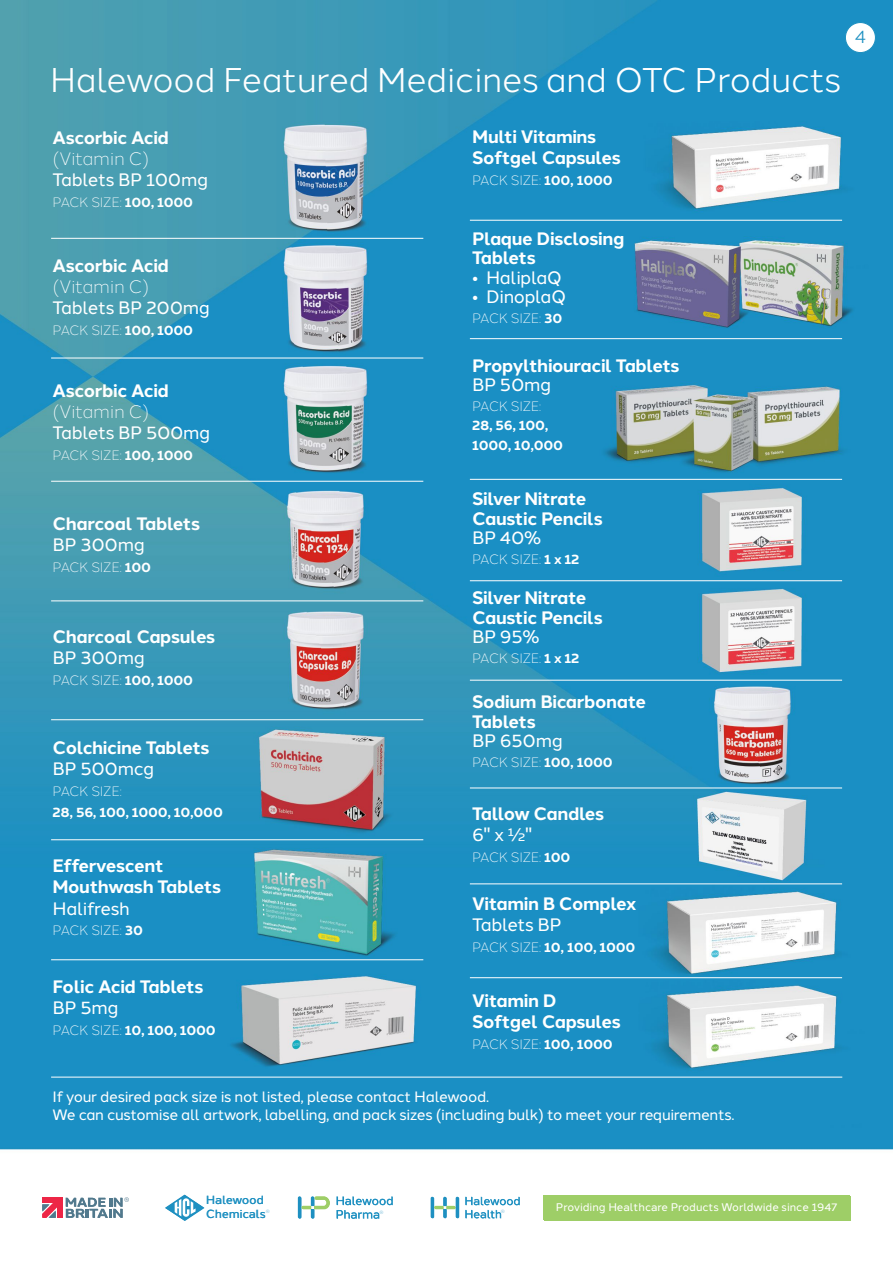
<style>
.page{position:relative;width:893px;height:1263px;background:#fff}
.page>*{position:absolute;margin:0;border:0;box-sizing:border-box;transform-origin:0 0}
.t1{font:34.2px "Halcom";letter-spacing:-.02em;color:#fff}
.t2{font:700 18px/19.5px "Halcom";letter-spacing:-.02em;color:#fff}
.t3{font:18px "Halcom";letter-spacing:-.02em;color:#fff}
.t4{font:300 18px "Halcom";letter-spacing:-.02em;color:#fff}
.t5{font:18px "Halcom";color:#1e90c1}
.t6{font:15px/18px "Halcom";letter-spacing:-.02em;color:#fff}
.t7{font:300 13.5px "Halcom";letter-spacing:-.02em;color:#fff}
.t8{font:700 13.5px/19.5px "Halcom";letter-spacing:-.02em;color:#fff}
.t9{font:11.85px/14.1px "Halcom";color:#1e90c1}
.t10{font:11.1px "Halcom";color:#fff}
.t11{font:300 4.8px "Halcom";color:#1e90c1}
.s1{font-weight:700}
.s2{font-weight:300}
</style>
<div class="page">
<img style="left:0;top:0;width:893px;height:1221px">
<svg style="left:845px;top:22px;width:31px;height:31px"></svg>
<div style="left:43px;top:1198px;width:20px;height:5px;background:#ed2646"></div>
<div style="left:58px;top:1202px;width:5px;height:16px;background:#ed2646"></div>
<hr style="left:298px;top:1197px;width:3px;height:22px;background:#1e90c1;border-radius:2px">
<hr style="left:470px;top:479px;width:372px;height:1px;background:#fff">
<hr style="left:470px;top:680px;width:372px;height:1px;background:#fff">
<hr style="left:470px;top:580px;width:372px;height:1px;background:#fff">
<hr style="left:470px;top:788px;width:372px;height:1px;background:#fff">
<hr style="left:470px;top:883px;width:372px;height:1px;background:#fff">
<hr style="left:470px;top:977px;width:372px;height:1px;background:#fff">
<hr style="left:51px;top:600px;width:372px;height:1px;background:#fff">
<hr style="left:51px;top:719px;width:372px;height:1px;background:#fff">
<hr style="left:51px;top:839px;width:372px;height:1px;background:#fff">
<hr style="left:51px;top:959px;width:372px;height:1px;background:#fff">
<hr style="left:51px;top:1077px;width:791px;height:1px;background:#fff">
<hr style="left:51px;top:238px;width:372px;height:1px;background:#fff">
<hr style="left:470px;top:220px;width:372px;height:1px;background:#fff">
<hr style="left:470px;top:338px;width:372px;height:1px;background:#fff">
<hr style="left:51px;top:358px;width:372px;height:1px;background:#fff">
<hr style="left:51px;top:481px;width:372px;height:1px;background:#fff">
<svg style="left:66px;top:1197px;width:63px;height:21px"></svg>
<div style="left:42px;top:1197px;width:20px;height:5px;background:#ed2646"></div>
<svg style="left:42px;top:1202px;width:16px;height:16px"></svg>
<hr style="left:298px;top:1196px;width:3px;height:22px;background:#1e90c1;border-radius:2px">
<svg style="left:336px;top:1196px;width:57px;height:23px"></svg>
<svg style="left:301px;top:1196px;width:29px;height:23px"></svg>
<svg style="left:465px;top:1197px;width:55px;height:21px"></svg>
<hr style="left:431px;top:1197px;width:3px;height:21px;background:#1e90c1;border-radius:2px">
<hr style="left:456px;top:1197px;width:3px;height:21px;background:#1e90c1;border-radius:2px">
<svg style="left:434px;top:1197px;width:22px;height:21px"></svg>
<svg style="left:165px;top:1194px;width:39px;height:27px"></svg>
<div style="left:543px;top:1196px;width:307px;height:24px;background:#9ece67"></div>
<h1 class="t1" style="left:50px;top:52px;width:793px">Halewood Featured Medicines and OTC Products</h1>
<p class="t2" style="left:53px;top:126px;width:118px">Ascorbic Acid</p>
<p class="t4" style="left:53px;top:144px;width:98px">(Vitamin C)</p>
<p class="t3" style="left:53px;top:165px;width:157px">Tablets BP 100mg</p>
<p class="t7" style="left:53px;top:191px;width:142px">PACK SIZE: <span class="s1">100, 1000</span></p>
<p class="t2" style="left:472px;top:125px;width:150px;line-height:21px">Multi Vitamins<br>Softgel Capsules</p>
<p class="t7" style="left:472px;top:169px;width:142px">PACK SIZE: <span class="s1">100, 1000</span></p>
<p class="t2" style="left:53px;top:254px;width:118px">Ascorbic Acid</p>
<p class="t4" style="left:53px;top:272px;width:98px">(Vitamin C)</p>
<p class="t3" style="left:53px;top:293px;width:159px">Tablets BP 200mg</p>
<p class="t7" style="left:53px;top:319px;width:142px">PACK SIZE: <span class="s1">100, 1000</span></p>
<p class="t2" style="left:53px;top:379px;width:118px">Ascorbic Acid</p>
<p class="t4" style="left:53px;top:397px;width:98px">(Vitamin C)</p>
<p class="t3" style="left:53px;top:418px;width:159px">Tablets BP 500mg</p>
<p class="t7" style="left:53px;top:444px;width:142px">PACK SIZE: <span class="s1">100, 1000</span></p>
<p class="t2" style="left:53px;top:512px;width:149px">Charcoal Tablets</p>
<p class="t3" style="left:53px;top:530px;width:94px">BP 300mg</p>
<p class="t7" style="left:53px;top:556px;width:100px">PACK SIZE: <span class="s1">100</span></p>
<p class="t2" style="left:53px;top:625px;width:164px">Charcoal Capsules</p>
<p class="t3" style="left:53px;top:643px;width:94px">BP 300mg</p>
<p class="t7" style="left:53px;top:669px;width:142px">PACK SIZE: <span class="s1">100, 1000</span></p>
<p class="t2" style="left:53px;top:736px;width:159px">Colchicine Tablets</p>
<p class="t3" style="left:53px;top:754px;width:103px">BP 500mcg</p>
<p class="t7" style="left:53px;top:780px;width:71px">PACK SIZE:</p>
<p class="t8" style="left:53px;top:801px;width:172px">28, 56, 100, 1000, 10,000</p>
<p class="t2" style="left:53px;top:854px;width:170px;line-height:21px">Effervescent<br>Mouthwash Tablets</p>
<p class="t3" style="left:53px;top:894px;width:79px">Halifresh</p>
<p class="t7" style="left:53px;top:920px;width:92px">PACK SIZE: <span class="s1">30</span></p>
<p class="t2" style="left:53px;top:976px;width:152px">Folic Acid Tablets</p>
<p class="t3" style="left:53px;top:993px;width:67px">BP 5mg</p>
<p class="t8" style="left:53px;top:1020px;width:165px"><span class="s2">PACK SIZE:</span> 10, 100, 1000</p>
<p class="t2" style="left:472px;top:228px;width:154px">Plaque Disclosing<br>Tablets</p>
<p class="t3" style="left:472px;top:263px;width:92px">• HaliplaQ</p>
<p class="t3" style="left:472px;top:283px;width:96px">• DinoplaQ</p>
<p class="t7" style="left:472px;top:308px;width:92px">PACK SIZE: <span class="s1">30</span></p>
<p class="t2" style="left:472px;top:354px;width:209px">Propylthiouracil Tablets</p>
<p class="t3" style="left:472px;top:371px;width:81px">BP 50mg</p>
<p class="t7" style="left:472px;top:395px;width:71px">PACK SIZE:</p>
<p class="t8" style="left:472px;top:415px;width:93px">28, 56, 100,<br>1000, 10,000</p>
<p class="t2" style="left:472px;top:488px;width:132px">Silver Nitrate<br>Caustic Pencils</p>
<p class="t3" style="left:472px;top:524px;width:71px">BP 40%</p>
<p class="t7" style="left:472px;top:548px;width:109px">PACK SIZE: <span class="s1">1 x 12</span></p>
<p class="t2" style="left:472px;top:587px;width:132px">Silver Nitrate<br>Caustic Pencils</p>
<p class="t3" style="left:472px;top:623px;width:69px">BP 95%</p>
<p class="t7" style="left:472px;top:647px;width:109px">PACK SIZE: <span class="s1">1 x 12</span></p>
<p class="t2" style="left:472px;top:691px;width:175px">Sodium Bicarbonate<br>Tablets</p>
<p class="t3" style="left:472px;top:727px;width:92px">BP 650mg</p>
<p class="t7" style="left:472px;top:751px;width:142px">PACK SIZE: <span class="s1">100, 1000</span></p>
<p class="t2" style="left:472px;top:803px;width:134px">Tallow Candles</p>
<p class="t3" style="left:472px;top:821px;width:62px">6" x ½"</p>
<p class="t7" style="left:472px;top:847px;width:100px">PACK SIZE: <span class="s1">100</span></p>
<p class="t2" style="left:472px;top:893px;width:166px">Vitamin B Complex</p>
<p class="t3" style="left:472px;top:910px;width:91px">Tablets BP</p>
<p class="t8" style="left:472px;top:937px;width:165px"><span class="s2">PACK SIZE:</span> 10, 100, 1000</p>
<p class="t2" style="left:472px;top:989px;width:150px;line-height:21px">Vitamin D<br>Softgel Capsules</p>
<p class="t7" style="left:472px;top:1034px;width:142px">PACK SIZE: <span class="s1">100, 1000</span></p>
<p class="t5" style="left:855px;top:22px;width:13px">4</p>
<p class="t6" style="left:53px;top:1086px;width:683px">If your desired pack size is not listed, please contact Halewood.<br>We can customise all artwork, labelling, and pack sizes (including bulk) to meet your requirements.</p>
<p class="t9" style="left:206px;top:1191px;width:61px">Halewood<br>Chemicals</p>
<p class="t11" style="left:266px;top:1208px;width:6px">®</p>
<p class="t11" style="left:379px;top:1208px;width:6px">®</p>
<p class="t11" style="left:501px;top:1208px;width:6px">®</p>
<p class="t10" style="left:556px;top:1198px;width:283px">Providing Healthcare Products Worldwide since 1947</p>
</div>
